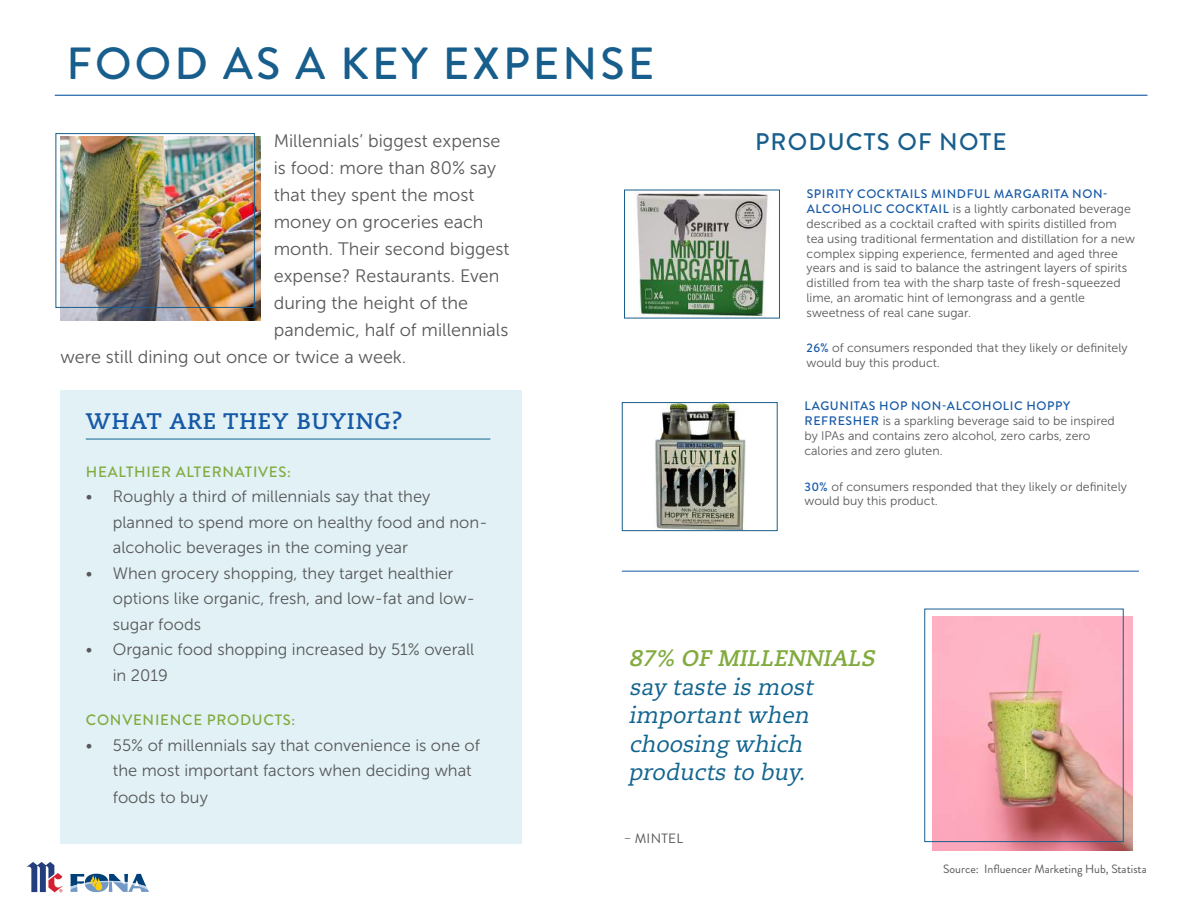
<style>
.page{position:relative;width:1188px;height:918px;background:#fff}
.page>*{position:absolute;margin:0;border:0;box-sizing:border-box;transform-origin:0 0}
.t1{font:500 45px "Brandon Grotesque";letter-spacing:.07em;color:#185e8c}
.t2{font:500 24px "Brandon Grotesque";letter-spacing:.05em;color:#185e8c}
.t3{font:italic 22.5px/28.5px "Caecilia LT Std";color:#12648f}
.t4{font:700 22.5px "Caecilia LT Std";letter-spacing:.04em;color:#1559a7}
.t5{font:italic 700 22.5px "Caecilia LT Std";color:#82ab3f}
.t6{font:18px "Museo Sans 300";color:#57585a}
.t7{font:16.5px/25.5px "Museo Sans 300";color:#57585a}
.t8{font:500 15px "Brandon Grotesque";letter-spacing:.05em;color:#82ab3f}
.t9{font:13.5px "Brandon Grotesque";letter-spacing:.02em;color:#57585a}
.t10{font:12.3px/14.9px "Museo Sans 300";color:#57585a}
.t11{font:500 12.3px "Brandon Grotesque";letter-spacing:.05em;color:#1559a7}
.t12{font:12px "Brandon Grotesque";color:#57585a}
.s1{font-family:"Brandon Grotesque";font-weight:500;color:#1559a7}
</style>
<div class="page">
<hr style="left:55px;top:95px;width:1093px;height:1px;background:#1559a7">
<svg style="left:27px;top:862px;width:35px;height:31px"></svg>
<svg style="left:70px;top:874px;width:79px;height:18px"></svg>
<img style="left:60px;top:137px;width:200px;height:184px">
<div style="left:56px;top:133px;width:199px;height:175px;border:1px solid #185e8c"></div>
<img style="left:634px;top:192px;width:134px;height:124px">
<div style="left:624px;top:190px;width:156px;height:128px;border:1px solid #185e8c"></div>
<img style="left:654px;top:404px;width:91px;height:125px">
<div style="left:622px;top:402px;width:156px;height:129px;border:1px solid #185e8c"></div>
<hr style="left:622px;top:571px;width:517px;height:1px;background:#1559a7">
<img style="left:933px;top:616px;width:200px;height:234px">
<div style="left:924px;top:609px;width:200px;height:233px;border:1px solid #185e8c"></div>
<div style="left:60px;top:390px;width:462px;height:453px;background:#e1f1f5"></div>
<hr style="left:86px;top:439px;width:404px;height:1px;background:#12648f">
<h1 class="t1" style="left:66px;top:32px;width:590px">FOOD AS A KEY EXPENSE</h1>
<h3 class="t6" style="left:274px;top:132px;width:228px">Millennials’ biggest expense</h3>
<h3 class="t6" style="left:274px;top:159px;width:224px">is food: more than 80% say</h3>
<h3 class="t6" style="left:274px;top:186px;width:202px">that they spent the most</h3>
<h3 class="t6" style="left:274px;top:213px;width:211px">money on groceries each</h3>
<h3 class="t6" style="left:274px;top:240px;width:237px">month. Their second biggest</h3>
<h3 class="t6" style="left:274px;top:267px;width:227px">expense? Restaurants. Even</h3>
<h3 class="t6" style="left:274px;top:294px;width:196px">during the height of the</h3>
<h3 class="t6" style="left:274px;top:321px;width:236px">pandemic, half of millennials</h3>
<h3 class="t6" style="left:60px;top:348px;width:347px">were still dining out once or twice a week.</h3>
<h3 class="t4" style="left:86px;top:408px;width:318px">WHAT ARE THEY BUYING?</h3>
<p class="t8" style="left:86px;top:461px;width:207px">HEALTHIER ALTERNATIVES:</p>
<h3 class="t7" style="left:113px;top:484px;width:376px;text-indent:-27px">• Roughly a third of millennials say that they planned to spend more on healthy food and non&shy;alcoholic beverages in the coming year</h3>
<h3 class="t7" style="left:113px;top:560px;width:364px;text-indent:-27px">• When grocery shopping, they target healthier options like organic, fresh, and low-fat and low&shy;sugar foods</h3>
<h3 class="t7" style="left:113px;top:637px;width:363px;text-indent:-27px">• Organic food shopping increased by 51% overall in 2019</h3>
<p class="t8" style="left:86px;top:710px;width:211px">CONVENIENCE PRODUCTS:</p>
<h3 class="t7" style="left:113px;top:733px;width:369px;text-indent:-27px">• 55% of millennials say that convenience is one of the most important factors when deciding what</h3>
<h3 class="t7" style="left:113px;top:785px;width:97px">foods to buy</h3>
<h2 class="t2" style="left:755px;top:125px;width:253px">PRODUCTS OF NOTE</h2>
<p class="t11" style="left:807px;top:186px;width:303px">SPIRITY COCKTAILS MINDFUL MARGARITA NON-</p>
<p class="t10" style="left:807px;top:202px;width:330px"><span class="s1">ALCOHOLIC COCKTAIL</span> is a lightly carbonated beverage described as a cocktail crafted with spirits distilled from tea using traditional fermentation and distillation for a new complex sipping experience, fermented and aged three years and is said to balance the astringent layers of spirits distilled from tea with the sharp taste of fresh-squeezed lime, an aromatic hint of lemongrass and a gentle sweetness of real cane sugar.</p>
<p class="t10" style="left:807px;top:341px;width:323px"><span class="s1">26%</span> of consumers responded that they likely or definitely would buy this product.</p>
<p class="t11" style="left:805px;top:398px;width:267px">LAGUNITAS HOP NON-ALCOHOLIC HOPPY</p>
<p class="t10" style="left:804px;top:414px;width:312px"><span class="s1">REFRESHER</span> is a sparkling beverage said to be inspired by IPAs and contains zero alcohol, zero carbs, zero calories and zero gluten.</p>
<p class="t10" style="left:804px;top:479px;width:324px"><span class="s1">30%</span> of consumers responded that they likely or definitely would buy this product.</p>
<h3 class="t5" style="left:629px;top:645px;width:252px">87% OF MILLENNIALS</h3>
<h3 class="t3" style="left:628px;top:673px;width:191px">say taste is most important when choosing which products to buy.</h3>
<p class="t9" style="left:624px;top:830px;width:61px">– MINTEL</p>
<p class="t12" style="left:943px;top:861px;width:205px">Source: Influencer Marketing Hub, Statista</p>
</div>
